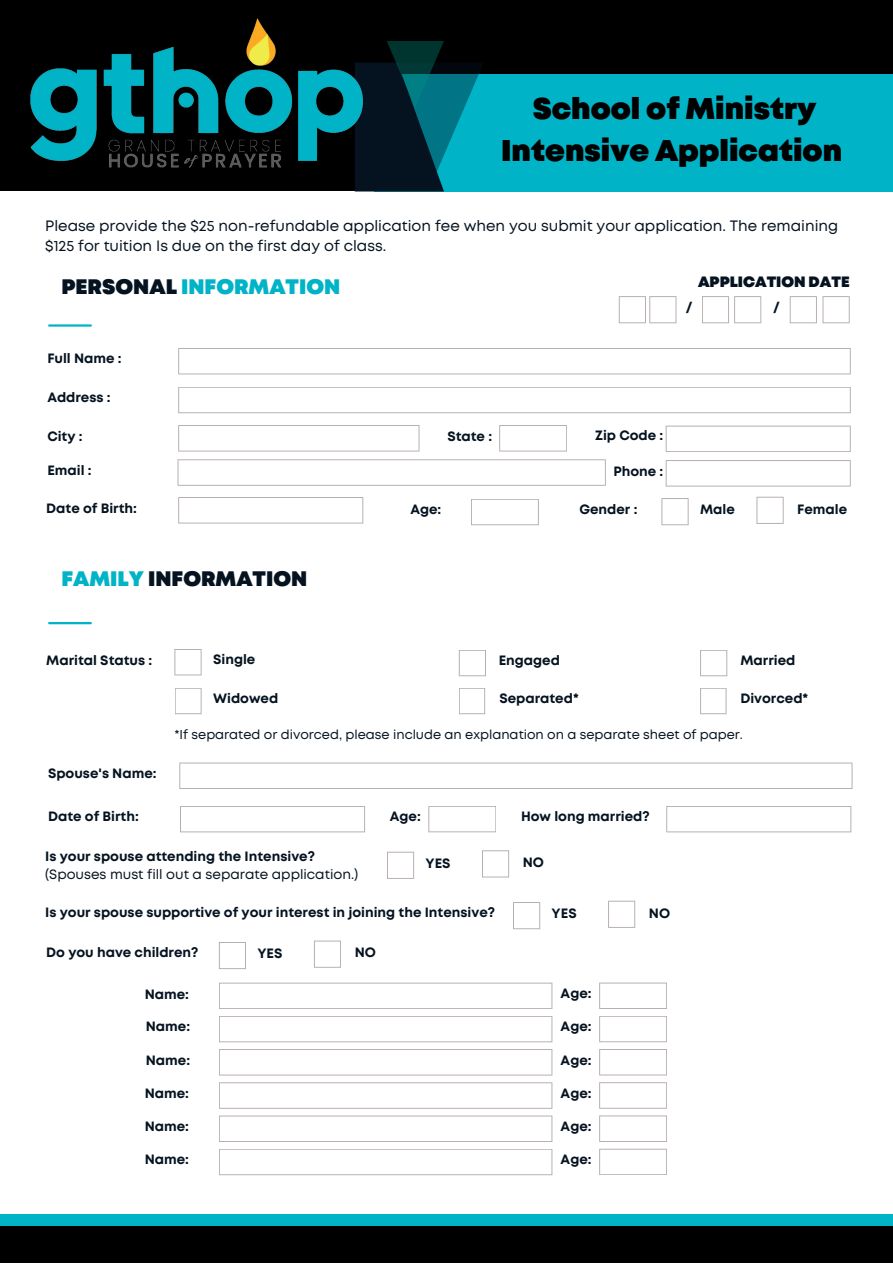
<style>
.page{position:relative;width:893px;height:1264px;background:#fff}
.page>*{position:absolute;margin:0;border:0;box-sizing:border-box;transform-origin:0 0}
.t1{font:900 30px/41.5px "Mont";color:#000;text-align:center}
.t2{font:900 21px "Mont";color:#00b3c7}
.t3{font:900 21px "Mont";color:#051320}
.t4{font:15px/20.2px "Mont";color:#051320}
.t5{font:900 15px "Mont";color:#051320}
.t6{font:700 13.5px "Mont";color:#051320}
.t7{font:13.5px "Mont";color:#051320}
.t8{font:12.9px "Mont";color:#051320}
.s1{color:#051320}
.s2{color:#00b3c7}
</style>
<div class="page">
<div style="left:0;top:1214px;width:892px;height:25px;background:#00b3c7"></div>
<div style="left:0;top:1225px;width:892px;height:37px;background:#000"></div>
<div style="left:0;top:0;width:892px;height:174px;background:#000"></div>
<div style="left:374px;top:74px;width:518px;height:117px;background:#00b3c7"></div>
<div style="left:0;top:63px;width:359px;height:128px;background:#000"></div>
<svg style="left:374px;top:41px;width:109px;height:150px"></svg>
<img style="left:30px;top:18px;width:344px;height:174px">
<hr style="left:49px;top:324px;width:42px;height:2px;background:#00b3c7">
<svg style="left:618px;top:296px;width:58px;height:27px"></svg>
<svg style="left:702px;top:296px;width:59px;height:27px"></svg>
<svg style="left:789px;top:296px;width:27px;height:27px"></svg>
<svg style="left:822px;top:296px;width:27px;height:27px"></svg>
<svg style="left:178px;top:425px;width:241px;height:26px"></svg>
<svg style="left:665px;top:425px;width:185px;height:27px"></svg>
<svg style="left:499px;top:425px;width:68px;height:26px"></svg>
<svg style="left:178px;top:348px;width:672px;height:26px"></svg>
<svg style="left:177px;top:459px;width:428px;height:27px"></svg>
<svg style="left:178px;top:387px;width:672px;height:26px"></svg>
<svg style="left:178px;top:497px;width:185px;height:26px"></svg>
<svg style="left:471px;top:499px;width:67px;height:26px"></svg>
<svg style="left:756px;top:497px;width:27px;height:27px"></svg>
<svg style="left:661px;top:498px;width:27px;height:27px"></svg>
<svg style="left:174px;top:649px;width:27px;height:26px"></svg>
<svg style="left:459px;top:650px;width:27px;height:26px"></svg>
<svg style="left:700px;top:650px;width:27px;height:26px"></svg>
<svg style="left:175px;top:688px;width:26px;height:26px"></svg>
<svg style="left:459px;top:688px;width:26px;height:26px"></svg>
<svg style="left:700px;top:688px;width:26px;height:26px"></svg>
<svg style="left:665px;top:460px;width:185px;height:26px"></svg>
<hr style="left:49px;top:622px;width:42px;height:2px;background:#00b3c7">
<svg style="left:179px;top:762px;width:673px;height:27px"></svg>
<svg style="left:666px;top:806px;width:185px;height:26px"></svg>
<svg style="left:180px;top:806px;width:185px;height:26px"></svg>
<svg style="left:428px;top:806px;width:68px;height:26px"></svg>
<svg style="left:482px;top:850px;width:27px;height:27px"></svg>
<svg style="left:387px;top:851px;width:27px;height:27px"></svg>
<svg style="left:608px;top:900px;width:27px;height:27px"></svg>
<svg style="left:513px;top:902px;width:27px;height:27px"></svg>
<svg style="left:314px;top:940px;width:27px;height:27px"></svg>
<svg style="left:219px;top:942px;width:27px;height:27px"></svg>
<svg style="left:219px;top:982px;width:333px;height:27px"></svg>
<svg style="left:599px;top:982px;width:68px;height:27px"></svg>
<svg style="left:219px;top:1016px;width:333px;height:26px"></svg>
<svg style="left:599px;top:1016px;width:68px;height:26px"></svg>
<svg style="left:219px;top:1049px;width:333px;height:26px"></svg>
<svg style="left:599px;top:1049px;width:68px;height:26px"></svg>
<svg style="left:219px;top:1082px;width:333px;height:26px"></svg>
<svg style="left:599px;top:1082px;width:68px;height:26px"></svg>
<svg style="left:219px;top:1115px;width:333px;height:26px"></svg>
<svg style="left:599px;top:1115px;width:68px;height:26px"></svg>
<svg style="left:219px;top:1149px;width:333px;height:26px"></svg>
<svg style="left:599px;top:1148px;width:68px;height:27px"></svg>
<h1 class="t1" style="left:501px;top:90px;width:342px">School of Ministry<br>Intensive Application</h1>
<p class="t4" style="left:45px;top:217px;width:794px">Please provide the $25 non-refundable application fee when you submit your application. The remaining $125 for tuition Is due on the first day of class.</p>
<h2 class="t2" style="left:61px;top:279px;width:280px"><span class="s1">PERSONAL</span> INFORMATION</h2>
<p class="t5" style="left:698px;top:276px;width:153px">APPLICATION DATE</p>
<p class="t6" style="left:685px;top:302px;width:8px">/</p>
<p class="t6" style="left:773px;top:302px;width:8px">/</p>
<p class="t6" style="left:47px;top:354px;width:76px">Full Name :</p>
<p class="t6" style="left:47px;top:392px;width:65px">Address :</p>
<p class="t6" style="left:47px;top:431px;width:37px">City :</p>
<p class="t6" style="left:447px;top:431px;width:46px">State :</p>
<p class="t6" style="left:595px;top:430px;width:70px">Zip Code :</p>
<p class="t6" style="left:47px;top:465px;width:46px">Email :</p>
<p class="t6" style="left:613px;top:466px;width:51px">Phone :</p>
<p class="t6" style="left:46px;top:503px;width:92px">Date of Birth:</p>
<p class="t6" style="left:410px;top:504px;width:32px">Age:</p>
<p class="t6" style="left:579px;top:504px;width:60px">Gender :</p>
<p class="t6" style="left:700px;top:504px;width:36px">Male</p>
<p class="t6" style="left:797px;top:504px;width:51px">Female</p>
<h2 class="t3" style="left:61px;top:571px;width:247px"><span class="s2">FAMILY</span> INFORMATION</h2>
<p class="t6" style="left:46px;top:655px;width:107px">Marital Status :</p>
<p class="t6" style="left:213px;top:654px;width:44px">Single</p>
<p class="t6" style="left:498px;top:655px;width:63px">Engaged</p>
<p class="t6" style="left:740px;top:655px;width:56px">Married</p>
<p class="t6" style="left:213px;top:693px;width:67px">Widowed</p>
<p class="t6" style="left:499px;top:693px;width:81px">Separated*</p>
<p class="t6" style="left:740px;top:693px;width:69px">Divorced*</p>
<p class="t8" style="left:174px;top:730px;width:570px">*If separated or divorced, please include an explanation on a separate sheet of paper.</p>
<p class="t6" style="left:48px;top:768px;width:110px">Spouse's Name:</p>
<p class="t6" style="left:48px;top:811px;width:92px">Date of Birth:</p>
<p class="t6" style="left:390px;top:811px;width:32px">Age:</p>
<p class="t6" style="left:521px;top:811px;width:130px">How long married?</p>
<p class="t6" style="left:45px;top:851px;width:271px">Is your spouse attending the Intensive?</p>
<p class="t7" style="left:45px;top:869px;width:314px">(Spouses must fill out a separate application.)</p>
<p class="t6" style="left:425px;top:857px;width:27px">YES</p>
<p class="t6" style="left:522px;top:857px;width:23px">NO</p>
<p class="t6" style="left:45px;top:907px;width:451px">Is your spouse supportive of your interest in joining the Intensive?</p>
<p class="t6" style="left:551px;top:908px;width:27px">YES</p>
<p class="t6" style="left:648px;top:907px;width:23px">NO</p>
<p class="t6" style="left:46px;top:947px;width:154px">Do you have children?</p>
<p class="t6" style="left:257px;top:948px;width:27px">YES</p>
<p class="t6" style="left:354px;top:947px;width:23px">NO</p>
<p class="t6" style="left:145px;top:989px;width:46px">Name:</p>
<p class="t6" style="left:560px;top:988px;width:32px">Age:</p>
<p class="t6" style="left:146px;top:1021px;width:46px">Name:</p>
<p class="t6" style="left:560px;top:1021px;width:32px">Age:</p>
<p class="t6" style="left:146px;top:1054px;width:46px">Name:</p>
<p class="t6" style="left:560px;top:1054px;width:32px">Age:</p>
<p class="t6" style="left:145px;top:1087px;width:46px">Name:</p>
<p class="t6" style="left:560px;top:1087px;width:32px">Age:</p>
<p class="t6" style="left:145px;top:1121px;width:46px">Name:</p>
<p class="t6" style="left:560px;top:1121px;width:32px">Age:</p>
<p class="t6" style="left:145px;top:1154px;width:46px">Name:</p>
<p class="t6" style="left:560px;top:1154px;width:32px">Age:</p>
</div>
